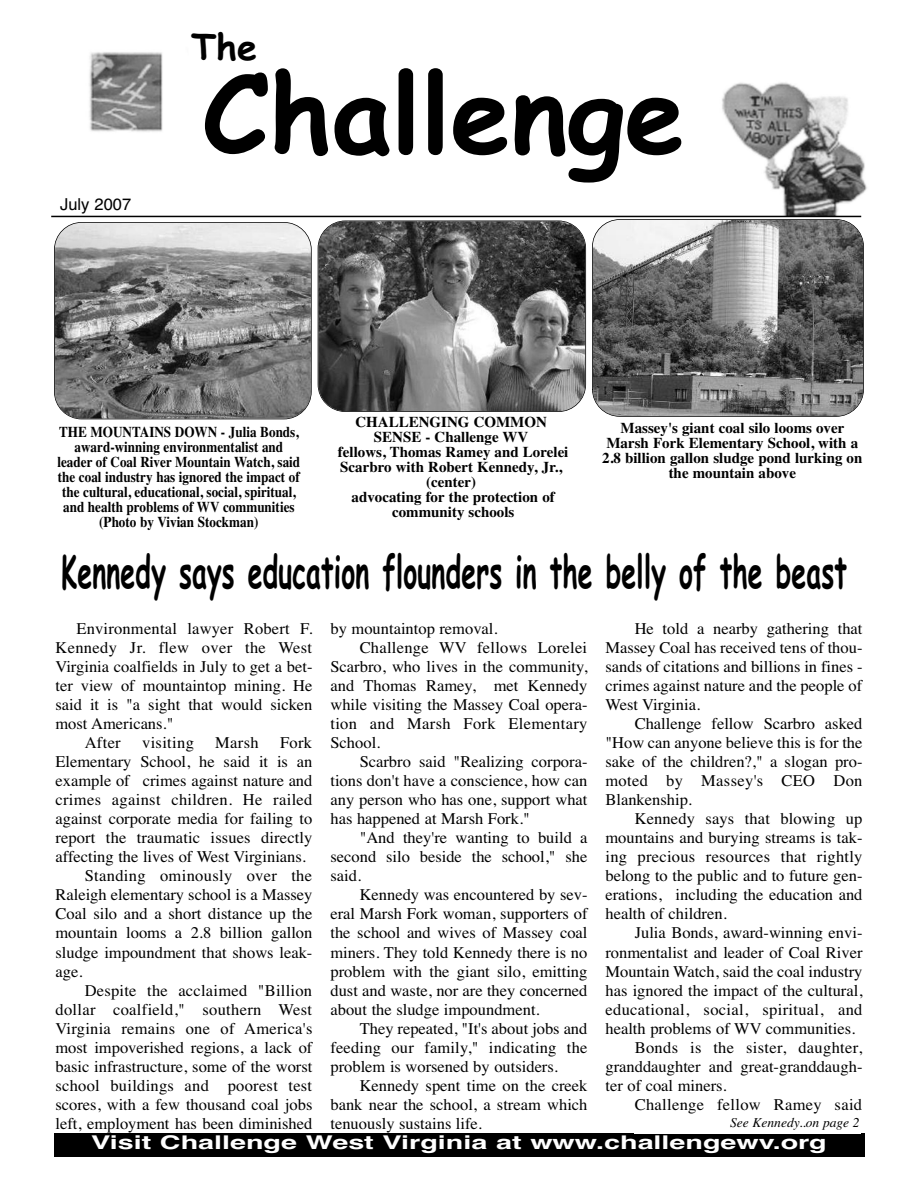
<style>
.page{position:relative;width:918px;height:1188px;background:#fff}
.page>*{position:absolute;margin:0;border:0;box-sizing:border-box;transform-origin:0 0}
.t1{font:700 108px "Comic Sans MS";color:#000}
.t2{font:700 45px "Comic Sans MS";letter-spacing:.005em;color:#000;scale:.59 1}
.t3{font:700 36px "Comic Sans MS";color:#000}
.t4{font:700 18.9px "Helvetica";color:#fff;scale:1.52 1}
.t5{font:16.5px "Helvetica";color:#000}
.t6{font:16.35px/19px "Times";color:#000;text-align:justify}
.t7{font:16.35px "Times";letter-spacing:.02em;color:#000}
.t8{font:700 15px/15px "Times";color:#000;text-align:center}
.t9{font:700 15px/15px "Times";color:#000;text-align:center;scale:.88 1}
.t10{font:italic 13.5px "Times";color:#000}
</style>
<div class="page">
<img style="left:89px;top:52px;width:778px;height:163px">
<div style="left:51px;top:195px;width:152px;height:20px;background:#fff"></div>
<div style="left:54px;top:1133px;width:810px;height:24px;background:#000"></div>
<img style="left:55px;top:223px;width:256px;height:196px;border-radius:27px">
<div style="left:54px;top:222px;width:258px;height:197px;border:2px solid #000;border-radius:28px"></div>
<img style="left:593px;top:220px;width:270px;height:196px;border-radius:27px">
<div style="left:592px;top:219px;width:272px;height:198px;border:2px solid #000;border-radius:28px"></div>
<hr style="left:51px;top:216px;width:810px;height:1px;background:#000">
<div style="left:190px;top:30px;width:94px;height:43px;background:#fff"></div>
<div style="left:180px;top:65px;width:528px;height:147px;background:#fff"></div>
<img style="left:318px;top:221px;width:267px;height:190px;border-radius:27px">
<div style="left:318px;top:221px;width:268px;height:191px;border:2px solid #000;border-radius:28px"></div>
<p class="t5" style="left:60px;top:195px;width:73px">July 2007</p>
<h3 class="t3" style="left:191px;top:27px;width:67px">The</h3>
<h1 class="t1" style="left:202px;top:52px;width:484px">Challenge</h1>
<p class="t8" style="left:338px;top:415px;width:232px">CHALLENGING COMMON<br>SENSE - Challenge WV<br>fellows, Thomas Ramey and Lorelei<br>Scarbro with Robert Kennedy, Jr., (center)<br>advocating for the protection of community schools</p>
<p class="t9" style="left:57px;top:424px;width:277px">THE MOUNTAINS DOWN - Julia Bonds, award-winning environmentalist and leader of Coal River Mountain Watch, said the coal industry has ignored the impact of the cultural, educational, social, spiritual, and health problems of WV communities (Photo by Vivian Stockman)</p>
<p class="t8" style="left:602px;top:420px;width:262px">Massey's giant coal silo looms over Marsh Fork Elementary School, with a 2.8 billion gallon sludge pond lurking on the mountain above</p>
<h2 class="t2" style="left:61px;top:546px;width:1334px">Kennedy says education flounders in the belly of the beast</h2>
<p class="t6" style="left:76px;top:619px;width:238px">Environmental lawyer Robert F.</p>
<p class="t7" style="left:55px;top:638px;width:258px">Kennedy Jr. flew over the West</p>
<p class="t6" style="left:55px;top:657px;width:259px">Virginia coalfields in July to get a bet-</p>
<p class="t6" style="left:55px;top:676px;width:259px">ter view of mountaintop mining. He</p>
<p class="t6" style="left:55px;top:695px;width:259px">said it is "a sight that would sicken</p>
<p class="t6" style="left:55px;top:714px;width:120px">most Americans."</p>
<p class="t6" style="left:85px;top:733px;width:38px">After</p>
<p class="t7" style="left:142px;top:733px;width:53px">visiting</p>
<p class="t6" style="left:215px;top:733px;width:45px">Marsh</p>
<p class="t6" style="left:280px;top:733px;width:34px">Fork</p>
<p class="t6" style="left:55px;top:752px;width:259px">Elementary School, he said it is an</p>
<p class="t6" style="left:55px;top:771px;width:259px">example of crimes against nature and</p>
<p class="t7" style="left:55px;top:790px;width:259px">crimes against children. He railed</p>
<p class="t6" style="left:55px;top:809px;width:259px">against corporate media for failing to</p>
<p class="t6" style="left:55px;top:828px;width:259px">report the traumatic issues directly</p>
<p class="t6" style="left:55px;top:847px;width:252px">affecting the lives of West Virginians.</p>
<p class="t7" style="left:85px;top:866px;width:229px">Standing ominously over the</p>
<p class="t6" style="left:55px;top:885px;width:259px">Raleigh elementary school is a Massey</p>
<p class="t6" style="left:55px;top:904px;width:259px">Coal silo and a short distance up the</p>
<p class="t6" style="left:55px;top:923px;width:259px">mountain looms a 2.8 billion gallon</p>
<p class="t6" style="left:55px;top:942px;width:259px">sludge impoundment that shows leak-</p>
<p class="t6" style="left:55px;top:961px;width:29px">age.</p>
<p class="t6" style="left:85px;top:980px;width:229px">Despite the acclaimed "Billion</p>
<p class="t7" style="left:55px;top:999px;width:258px">dollar coalfield," southern West</p>
<p class="t6" style="left:55px;top:1019px;width:259px">Virginia remains one of America's</p>
<p class="t6" style="left:55px;top:1038px;width:259px">most impoverished regions, a lack of</p>
<p class="t6" style="left:55px;top:1057px;width:259px">basic infrastructure, some of the worst</p>
<p class="t6" style="left:55px;top:1076px;width:258px">school buildings and poorest test</p>
<p class="t6" style="left:55px;top:1095px;width:259px">scores, with a few thousand coal jobs</p>
<p class="t6" style="left:55px;top:1114px;width:259px">left, employment has been diminished</p>
<p class="t6" style="left:605px;top:618px;width:259px;text-indent:29px">He told a nearby gathering that Massey Coal has received tens of thou&shy;sands of citations and billions in fines - crimes against nature and the people of West Virginia.</p>
<p class="t6" style="left:605px;top:714px;width:259px;text-indent:29px">Challenge fellow Scarbro asked "How can anyone believe this is for the sake of the children?," a slogan pro&shy;moted by Massey's CEO Don Blankenship.</p>
<p class="t6" style="left:605px;top:809px;width:259px;text-indent:29px">Kennedy says that blowing up mountains and burying streams is tak&shy;ing precious resources that rightly belong to the public and to future gen&shy;erations, including the education and health of children.</p>
<p class="t6" style="left:635px;top:923px;width:229px">Julia Bonds, award-winning envi-</p>
<p class="t6" style="left:605px;top:942px;width:259px">ronmentalist and leader of Coal River</p>
<p class="t6" style="left:605px;top:961px;width:259px">Mountain Watch, said the coal industry</p>
<p class="t6" style="left:605px;top:980px;width:259px">has ignored the impact of the cultural,</p>
<p class="t7" style="left:605px;top:999px;width:259px">educational, social, spiritual, and</p>
<p class="t6" style="left:605px;top:1019px;width:251px">health problems of WV communities.</p>
<p class="t7" style="left:635px;top:1038px;width:229px">Bonds is the sister, daughter,</p>
<p class="t6" style="left:605px;top:1057px;width:259px">granddaughter and great-granddaugh-</p>
<p class="t6" style="left:605px;top:1076px;width:123px">ter of coal miners.</p>
<p class="t7" style="left:635px;top:1095px;width:229px">Challenge fellow Ramey said</p>
<p class="t4" style="left:91px;top:1132px;width:486px">Visit Challenge West Virginia at www.challengewv.org</p>
<p class="t6" style="left:330px;top:618px;width:169px">by mountaintop removal.</p>
<p class="t6" style="left:360px;top:638px;width:229px">Challenge WV fellows Lorelei</p>
<p class="t6" style="left:330px;top:657px;width:259px">Scarbro, who lives in the community,</p>
<p class="t6" style="left:330px;top:676px;width:259px">and Thomas Ramey, met Kennedy</p>
<p class="t6" style="left:330px;top:695px;width:259px">while visiting the Massey Coal opera-</p>
<p class="t7" style="left:330px;top:714px;width:259px">tion and Marsh Fork Elementary</p>
<p class="t6" style="left:330px;top:733px;width:51px">School.</p>
<p class="t6" style="left:360px;top:752px;width:229px">Scarbro said "Realizing corpora-</p>
<p class="t6" style="left:330px;top:771px;width:259px">tions don't have a conscience, how can</p>
<p class="t6" style="left:330px;top:790px;width:259px">any person who has one, support what</p>
<p class="t6" style="left:330px;top:809px;width:201px">has happened at Marsh Fork."</p>
<p class="t6" style="left:360px;top:828px;width:229px">"And they're wanting to build a</p>
<p class="t6" style="left:330px;top:847px;width:259px">second silo beside the school," she</p>
<p class="t6" style="left:330px;top:866px;width:32px">said.</p>
<p class="t6" style="left:360px;top:885px;width:229px">Kennedy was encountered by sev-</p>
<p class="t6" style="left:330px;top:904px;width:259px">eral Marsh Fork woman, supporters of</p>
<p class="t6" style="left:330px;top:923px;width:259px">the school and wives of Massey coal</p>
<p class="t6" style="left:330px;top:942px;width:259px">miners. They told Kennedy there is no</p>
<p class="t6" style="left:330px;top:961px;width:259px">problem with the giant silo, emitting</p>
<p class="t6" style="left:330px;top:980px;width:259px">dust and waste, nor are they concerned</p>
<p class="t6" style="left:330px;top:999px;width:211px">about the sludge impoundment.</p>
<p class="t6" style="left:360px;top:1019px;width:229px">They repeated, "It's about jobs and</p>
<p class="t6" style="left:330px;top:1038px;width:259px">feeding our family," indicating the</p>
<p class="t6" style="left:330px;top:1057px;width:229px">problem is worsened by outsiders.</p>
<p class="t6" style="left:360px;top:1076px;width:229px">Kennedy spent time on the creek</p>
<p class="t6" style="left:330px;top:1095px;width:259px">bank near the school, a stream which</p>
<p class="t6" style="left:330px;top:1114px;width:153px">tenuously sustains life.</p>
<p class="t10" style="left:730px;top:1114px;width:131px">See Kennedy..on page 2</p>
</div>
